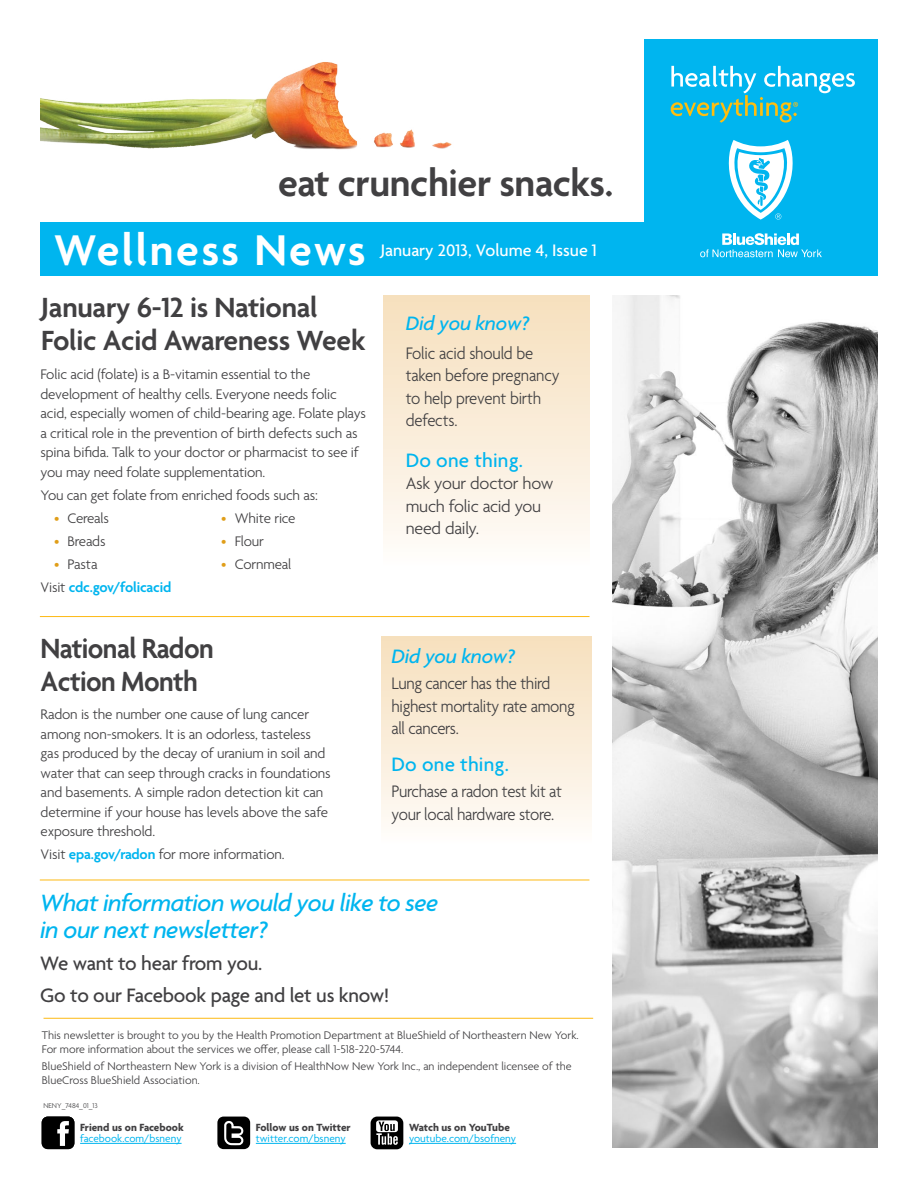
<style>
.page{position:relative;width:918px;height:1188px;background:#fff}
.page>*{position:absolute;margin:0;border:0;box-sizing:border-box;transform-origin:0 0}
.t1{font:600 46.5px "Agenda";letter-spacing:.05em;color:#fff}
.t2{font:600 40.5px "Agenda";letter-spacing:-.01em;color:#414042}
.t3{font:600 30px/33px "Agenda";letter-spacing:-.015em;color:#414042}
.t4{font:600 30px/33px "Agenda";letter-spacing:-.015em;color:#414042;scale:.95 1}
.t5{font:italic 500 25.5px/27px "Agenda";letter-spacing:-.02em;color:#00b5ef}
.t6{font:500 21px/32.2px "Agenda";letter-spacing:-.01em;color:#414042}
.t7{font:italic 500 21px "Agenda";letter-spacing:-.01em;color:#00b5ef}
.t8{font:500 21px "Agenda";letter-spacing:.01em;color:#00b5ef}
.t9{font:300 18px/22.5px "Agenda";letter-spacing:-.02em;color:#414042;scale:.93 1}
.t10{font:300 18px/22.5px "Agenda";letter-spacing:-.02em;color:#414042}
.t11{font:500 18px "Agenda";color:#fff}
.t12{font:300 15px/19.5px "Agenda";letter-spacing:-.01em;color:#414042}
.t13{font:600 15px "Agenda";letter-spacing:-.015em;color:#00b5ef}
.t14{font:300 12px/13.5px "Agenda";color:#414042}
.t15{font:11.25px "Agenda";color:#00b5ef}
.t16{font:700 11.25px "Agenda";color:#414042}
.t17{font:300 7.5px "Agenda";color:#414042}
.s1{color:#e09e19}
.s2{font-weight:300;color:#414042}
.s3{font-weight:600;color:#00b5ef}
</style>
<div class="page">
<div style="left:40px;top:222px;width:838px;height:54px;background:#00b5ef"></div>
<div style="left:645px;top:40px;width:233px;height:236px;background:#00b5ef"></div>
<svg style="left:728px;top:140px;width:65px;height:80px"></svg>
<svg style="left:700px;top:233px;width:122px;height:24px"></svg>
<svg style="left:671px;top:66px;width:184px;height:57px"></svg>
<img style="left:40px;top:62px;width:412px;height:88px">
<hr style="left:44px;top:1018px;width:549px;height:1px;background:#fdb913">
<hr style="left:256px;top:1143px;width:90px;height:1px;background:#00b5ef">
<svg style="left:217px;top:1117px;width:33px;height:32px"></svg>
<hr style="left:80px;top:1143px;width:102px;height:1px;background:#00b5ef">
<svg style="left:42px;top:1117px;width:32px;height:32px"></svg>
<hr style="left:409px;top:1143px;width:107px;height:1px;background:#00b5ef">
<div style="left:371px;top:1117px;width:32px;height:32px;background:#000;border-radius:7px"></div>
<svg style="left:376px;top:1120px;width:22px;height:12px"></svg>
<svg style="left:376px;top:1122px;width:22px;height:23px"></svg>
<img style="left:612px;top:296px;width:266px;height:852px">
<div style="left:381px;top:636px;width:211px;height:209px;background:linear-gradient(to bottom,#f6dfbc,#fefcfa)"></div>
<div style="left:383px;top:296px;width:207px;height:272px;background:linear-gradient(to bottom,#f6dfbc,#fefcfa)"></div>
<hr style="left:40px;top:616px;width:550px;height:1px;background:#fdb913">
<hr style="left:40px;top:880px;width:549px;height:1px;background:#fdb913">
<h2 class="t2" style="left:278px;top:161px;width:337px">eat crunchier snacks.</h2>
<h1 class="t1" style="left:54px;top:225px;width:313px">Wellness News</h1>
<p class="t11" style="left:381px;top:241px;width:218px">January 2013, Volume 4, Issue 1</p>
<h3 class="t3" style="left:41px;top:293px;width:326px">January 6-12 is National<br>Folic Acid Awareness Week</h3>
<p class="t12" style="left:40px;top:366px;width:327px">Folic acid (folate) is a B-vitamin essential to the development of healthy cells. Everyone needs folic acid, especially women of child-bearing age. Folate plays a critical role in the prevention of birth defects such as spina bifida. Talk to your doctor or pharmacist to see if you may need folate supplementation.</p>
<p class="t12" style="left:40px;top:486px;width:279px">You can get folate from enriched foods such as:</p>
<p class="t12" style="left:54px;top:509px;width:57px"><span class="s1">•</span> Cereals</p>
<p class="t12" style="left:54px;top:532px;width:53px"><span class="s1">•</span> Breads</p>
<p class="t12" style="left:54px;top:555px;width:45px"><span class="s1">•</span> Pasta</p>
<p class="t12" style="left:221px;top:509px;width:76px"><span class="s1">•</span> White rice</p>
<p class="t12" style="left:221px;top:532px;width:44px"><span class="s1">•</span> Flour</p>
<p class="t12" style="left:221px;top:555px;width:71px"><span class="s1">•</span> Cornmeal</p>
<p class="t13" style="left:40px;top:579px;width:132px"><span class="s2">Visit</span> cdc.gov/folicacid</p>
<h3 class="t7" style="left:406px;top:310px;width:125px">Did you know?</h3>
<p class="t9" style="left:406px;top:343px;width:167px">Folic acid should be taken before pregnancy to help prevent birth defects.</p>
<h3 class="t8" style="left:406px;top:449px;width:119px">Do one thing.</h3>
<p class="t10" style="left:406px;top:474px;width:149px">Ask your doctor how much folic acid you need daily.</p>
<h3 class="t4" style="left:40px;top:634px;width:184px">National Radon<br>Action Month</h3>
<h3 class="t7" style="left:392px;top:644px;width:125px">Did you know?</h3>
<p class="t9" style="left:392px;top:673px;width:199px">Lung cancer has the third highest mortality rate among all cancers.</p>
<h3 class="t8" style="left:392px;top:753px;width:119px">Do one thing.</h3>
<p class="t9" style="left:392px;top:781px;width:185px">Purchase a radon test kit at your local hardware store.</p>
<p class="t12" style="left:41px;top:706px;width:292px">Radon is the number one cause of lung cancer among non-smokers. It is an odorless, tasteless gas produced by the decay of uranium in soil and water that can seep through cracks in foundations and basements. A simple radon detection kit can determine if your house has levels above the safe exposure threshold.</p>
<p class="t12" style="left:41px;top:846px;width:245px">Visit <span class="s3">epa.gov/radon</span> for more information.</p>
<h3 class="t5" style="left:40px;top:889px;width:400px">What information would you like to see in our next newsletter?</h3>
<h3 class="t6" style="left:40px;top:949px;width:351px">We want to hear from you.<br>Go to our Facebook page and let us know!</h3>
<p class="t14" style="left:42px;top:1029px;width:538px">This newsletter is brought to you by the Health Promotion Department at BlueShield of Northeastern New York.<br>For more information about the services we offer, please call 1-518-220-5744.</p>
<p class="t14" style="left:42px;top:1061px;width:531px">BlueShield of Northeastern New York is a division of HealthNow New York Inc., an independent licensee of the<br>BlueCross BlueShield Association.</p>
<p class="t17" style="left:43px;top:1101px;width:56px">NENY_7484_01_13</p>
<p class="t16" style="left:256px;top:1122px;width:96px">Follow us on Twitter</p>
<p class="t15" style="left:256px;top:1133px;width:91px">twitter.com/bsneny</p>
<p class="t16" style="left:80px;top:1122px;width:105px">Friend us on Facebook</p>
<p class="t15" style="left:80px;top:1133px;width:103px">facebook.com/bsneny</p>
<p class="t16" style="left:409px;top:1122px;width:102px">Watch us on YouTube</p>
<p class="t15" style="left:409px;top:1133px;width:109px">youtube.com/bsofneny</p>
</div>
